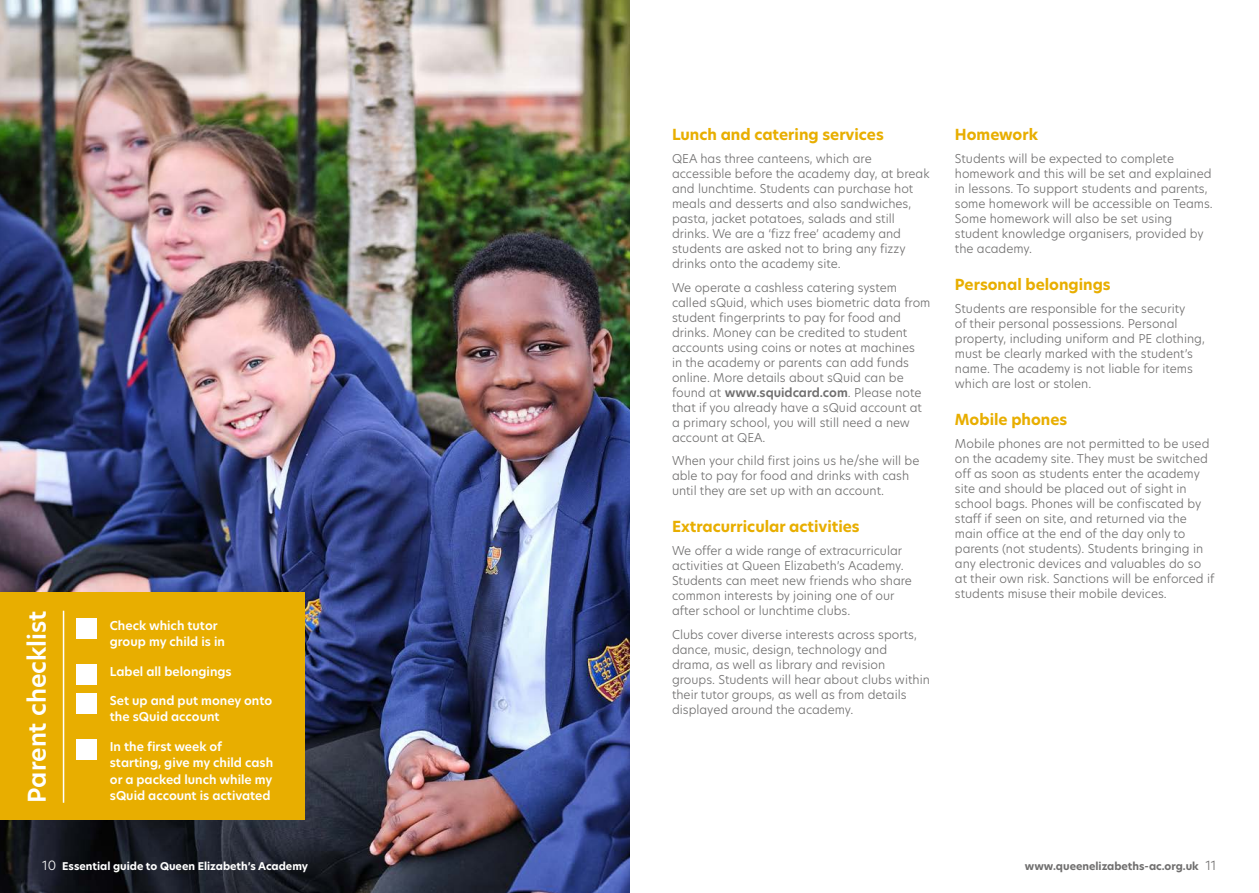
<style>
.page{position:relative;width:1259px;height:893px;background:#fff}
.page>*{position:absolute;margin:0;border:0;box-sizing:border-box;transform-origin:0 0}
.HN___Welcome_Header{font:600 24px "New Hero";color:#fff}
.HB_SUB_HEADINGS{font:700 15px "New Hero";color:#e8ae00}
.HN___Light___Body{font:300 12px/15px "New Hero";color:#706f6f}
.HB_SMALL_SUB_HEADINGS{font:600 12px/16.5px "New Hero";color:#fff}
.HN___Light___Body-2{font:700 10.5px "New Hero";color:#fff}
.t1{font:700 10.5px "New Hero";color:#706f6f}
.s1{font-weight:600}
.s2{font-weight:300;font-size:12.6px}
</style>
<div class="page">
<img style="left:0;top:0;width:629px;height:893px">
<div style="left:0;top:592px;width:304px;height:227px;background:#e8ae00"></div>
<hr style="left:63px;top:611px;width:1px;height:192px;background:#fff">
<div style="left:76px;top:618px;width:20px;height:21px;background:#fff"></div>
<div style="left:76px;top:664px;width:20px;height:21px;background:#fff"></div>
<div style="left:76px;top:693px;width:20px;height:21px;background:#fff"></div>
<div style="left:76px;top:739px;width:20px;height:21px;background:#fff"></div>
<p class="HN___Welcome_Header" style="left:21px;top:803px;width:194px;rotate:-90deg">Parent checklist</p>
<p class="HB_SMALL_SUB_HEADINGS" style="left:110px;top:617px;width:117px">Check which tutor group my child is in</p>
<p class="HB_SMALL_SUB_HEADINGS" style="left:110px;top:663px;width:123px">Label all belongings</p>
<p class="HB_SMALL_SUB_HEADINGS" style="left:110px;top:692px;width:164px">Set up and put money onto the sQuid account</p>
<p class="HB_SMALL_SUB_HEADINGS" style="left:110px;top:738px;width:165px">In the first week of starting, give my child cash or a packed lunch while my sQuid account is activated</p>
<p class="HB_SUB_HEADINGS" style="left:672px;top:124px;width:213px">Lunch and catering services</p>
<p class="HN___Light___Body" style="left:672px;top:151px;width:259px">QEA has three canteens, which are accessible before the academy day, at break and lunchtime. Students can purchase hot meals and desserts and also sandwiches, pasta, jacket potatoes, salads and still drinks. We are a ‘fizz free’ academy and students are asked not to bring any fizzy drinks onto the academy site.</p>
<p class="HN___Light___Body" style="left:672px;top:279px;width:260px">We operate a cashless catering system called sQuid, which uses biometric data from student fingerprints to pay for food and drinks. Money can be credited to student accounts using coins or notes at machines<br>in the academy or parents can add funds online. More details about sQuid can be found at <span class="s1">www.squidcard.com</span>. Please note that if you already have a sQuid account at a primary school, you will still need a new account at QEA.</p>
<p class="HN___Light___Body" style="left:672px;top:453px;width:249px">When your child first joins us he/she will be able to pay for food and drinks with cash until they are set up with an account.</p>
<p class="HB_SUB_HEADINGS" style="left:672px;top:516px;width:189px">Extracurricular activities</p>
<p class="HN___Light___Body" style="left:672px;top:543px;width:241px">We offer a wide range of extracurricular activities at Queen Elizabeth’s Academy.<br>Students can meet new friends who share common interests by joining one of our after school or lunchtime clubs.</p>
<p class="HN___Light___Body" style="left:672px;top:626px;width:259px">Clubs cover diverse interests across sports, dance, music, design, technology and drama, as well as library and revision groups. Students will hear about clubs within their tutor groups, as well as from details displayed around the academy.</p>
<p class="HB_SUB_HEADINGS" style="left:955px;top:124px;width:85px">Homework</p>
<p class="HN___Light___Body" style="left:955px;top:151px;width:259px">Students will be expected to complete homework and this will be set and explained in lessons. To support students and parents, some homework will be accessible on Teams.<br>Some homework will also be set using student knowledge organisers, provided by the academy.</p>
<p class="HB_SUB_HEADINGS" style="left:955px;top:274px;width:157px">Personal belongings</p>
<p class="HN___Light___Body" style="left:955px;top:301px;width:251px">Students are responsible for the security<br>of their personal possessions. Personal property, including uniform and PE clothing, must be clearly marked with the student’s name. The academy is not liable for items which are lost or stolen.</p>
<p class="HB_SUB_HEADINGS" style="left:955px;top:409px;width:114px">Mobile phones</p>
<p class="HN___Light___Body" style="left:955px;top:436px;width:261px">Mobile phones are not permitted to be used on the academy site. They must be switched off as soon as students enter the academy site and should be placed out of sight in school bags. Phones will be confiscated by staff if seen on site, and returned via the main office at the end of the day only to parents (not students). Students bringing in any electronic devices and valuables do so at their own risk. Sanctions will be enforced if students misuse their mobile devices.</p>
<p class="HN___Light___Body-2" style="left:42px;top:859px;width:267px"><span class="s2">10</span> Essential guide to Queen Elizabeth’s Academy</p>
<p class="t1" style="left:1025px;top:859px;width:193px">www.queenelizabeths-ac.org.uk <span class="s2">11</span></p>
</div>
